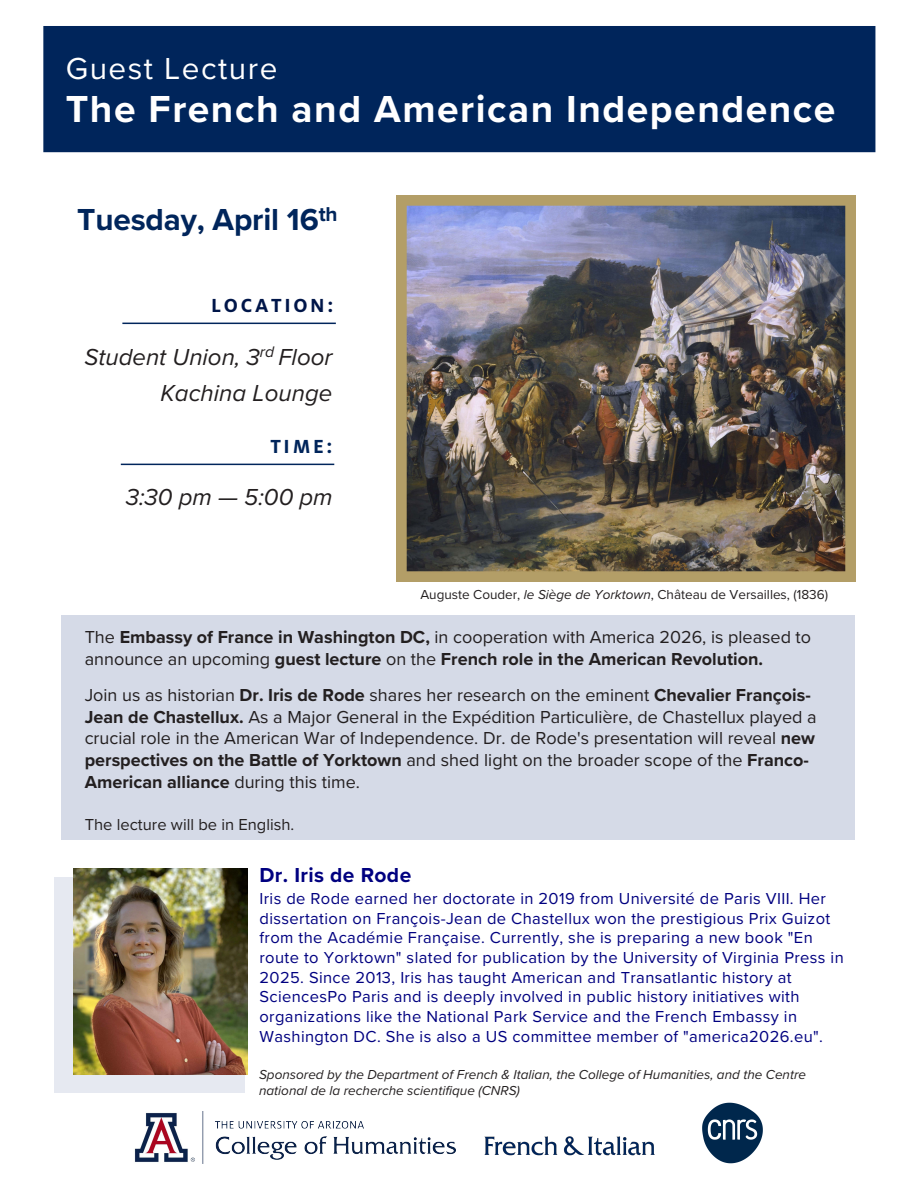
<style>
.page{position:relative;width:918px;height:1188px;background:#fff}
.page>*{position:absolute;margin:0;border:0;box-sizing:border-box;transform-origin:0 0}
.t1{font:700 39px "Proxima Nova";letter-spacing:.04em;color:#fff}
.H3_italics_red{font:700 31.5px "Proxima Nova";letter-spacing:-.005em;color:#00255b}
.t2{font:31.5px "Proxima Nova";letter-spacing:.05em;color:#fff}
.tiny_subheading_ital{font:italic 24px/36px "Proxima Nova";color:#231f20;text-align:right}
.t3{font:700 21px "Proxima Nova";letter-spacing:.02em;color:#000080}
.H2_Red{font:700 21px "Milo OT";letter-spacing:.13em;color:#001649}
.H2_Red-2{font:700 21px "Milo OT";color:#00255b}
.t4{font:18px/21.8px "Proxima Nova";color:#231f20}
.t5{font:700 18px/21.5px "Proxima Nova";color:#231f20}
.t6{font:16.5px/19.8px "Proxima Nova";letter-spacing:.025em;color:#000080}
.t7{font:16.5px "Proxima Nova";color:#231f20}
.tiny_sub_heading{font:italic 13.5px/16.5px "Proxima Nova";color:#231f20}
.t8{font:13.5px "Proxima Nova";color:#231f20}
.s1{font-style:italic}
.s2{font-weight:400}
.s3{font-weight:700}
</style>
<div class="page">
<div style="left:61px;top:616px;width:794px;height:224px;background:#d5dae7"></div>
<hr style="left:122px;top:323px;width:214px;height:1px;background:#00255b">
<hr style="left:121px;top:464px;width:213px;height:1px;background:#00255b">
<div style="left:43px;top:26px;width:832px;height:126px;background:#00255b"></div>
<div style="left:54px;top:877px;width:191px;height:216px;background:#e6e9f1"></div>
<img style="left:397px;top:195px;width:459px;height:387px">
<img style="left:73px;top:869px;width:175px;height:205px">
<img style="left:484px;top:1136px;width:171px;height:20px">
<img style="left:702px;top:1103px;width:61px;height:61px">
<img style="left:134px;top:1112px;width:321px;height:52px">
<h2 class="t2" style="left:66px;top:45px;width:213px">Guest Lecture</h2>
<h1 class="t1" style="left:66px;top:80px;width:771px">The French and American Independence</h1>
<p class="H3_italics_red" style="left:77px;top:196px;width:262px">Tuesday, April 16<sup>th</sup></p>
<p class="H2_Red" style="left:211px;top:294px;width:124px">LOCATION:</p>
<p class="tiny_subheading_ital" style="left:84px;top:337px;width:249px">Student Union, 3<sup>rd</sup> Floor<br>Kachina Lounge</p>
<p class="H2_Red-2" style="left:270px;top:435px;width:64px">TIME:</p>
<p class="tiny_subheading_ital" style="left:126px;top:478px;width:208px">3:30 pm — 5:00 pm</p>
<p class="t8" style="left:420px;top:584px;width:409px">Auguste Couder, <span class="s1">le Siège de Yorktown</span>, Château de Versailles, (1836)</p>
<p class="t5" style="left:85px;top:626px;width:728px"><span class="s2">The</span> Embassy of France in Washington DC, <span class="s2">in cooperation with America 2026, is pleased to announce an upcoming</span> guest lecture <span class="s2">on the</span> French role in the American Revolution.</p>
<p class="t4" style="left:85px;top:683px;width:733px">Join us as historian <span class="s3">Dr. Iris de Rode</span> shares her research on the eminent <span class="s3">Chevalier François-Jean de Chastellux.</span> As a Major General in the Expédition Particulière, de Chastellux played a crucial role in the American War of Independence. Dr. de Rode's presentation will reveal <span class="s3">new perspectives on the Battle of Yorktown</span> and shed light on the broader scope of the <span class="s3">Franco-American alliance</span> during this time.</p>
<p class="t7" style="left:85px;top:812px;width:211px">The lecture will be in English.</p>
<p class="t3" style="left:259px;top:859px;width:153px">Dr. Iris de Rode</p>
<p class="t6" style="left:259px;top:887px;width:586px">Iris de Rode earned her doctorate in 2019 from Université de Paris VIII. Her dissertation on François-Jean de Chastellux won the prestigious Prix Guizot from the Académie Française. Currently, she is preparing a new book "En route to Yorktown" slated for publication by the University of Virginia Press in 2025. Since 2013, Iris has taught American and Transatlantic history at SciencesPo Paris and is deeply involved in public history initiatives with organizations like the National Park Service and the French Embassy in Washington DC. She is also a US committee member of "america2026.eu".</p>
<p class="tiny_sub_heading" style="left:259px;top:1065px;width:549px">Sponsored by the Department of French &amp; Italian, the College of Humanities, and the Centre national de la recherche scientifique (CNRS)</p>
</div>
